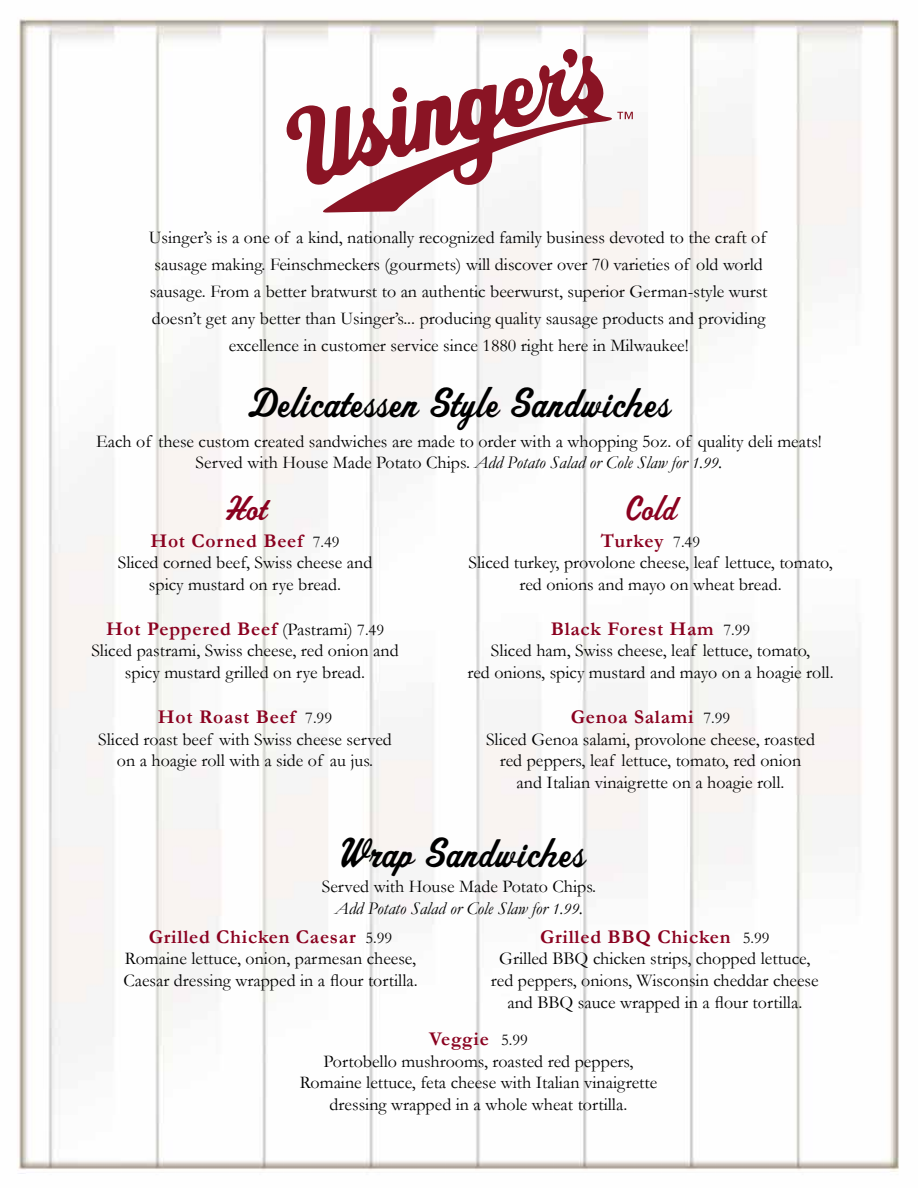
<style>
.page{position:relative;width:918px;height:1188px;background:#fff}
.page>*{position:absolute;margin:0;border:0;box-sizing:border-box;transform-origin:0 0}
.t1{font:43.5px "OPTI Sport Script";color:#000}
.t2{font:36px "OPTI Sport Script";color:#8a011f}
.t3{font:700 19.5px "Garamond";letter-spacing:.04em;color:#8a011f}
.t4{font:18px/21.6px "Garamond";color:#000;text-align:center}
.s1{font-style:italic}
.s2{font-style:italic;font-size:16.5px}
.s3{font-weight:400;font-size:16.5px;color:#000}
.s4{font-weight:400;font-size:18px;color:#000}
</style>
<div class="page">
<img style="left:17px;top:17px;width:882px;height:1157px">
<svg style="left:563px;top:49px;width:14px;height:6px"></svg>
<svg style="left:284px;top:55px;width:330px;height:158px"></svg>
<svg style="left:617px;top:112px;width:16px;height:7px"></svg>
<p class="t4" style="left:149px;top:224px;width:620px;line-height:27px">Usinger’s is a one of a kind, nationally recognized family business devoted to the craft of sausage making. Feinschmeckers (gourmets) will discover over 70 varieties of old world sausage. From a better bratwurst to an authentic beerwurst, superior German-style wurst doesn’t get any better than Usinger’s... producing quality sausage products and providing excellence in customer service since 1880 right here in Milwaukee!</p>
<h1 class="t1" style="left:248px;top:375px;width:424px">Delicatessen Style Sandwiches</h1>
<p class="t4" style="left:96px;top:430px;width:727px">Each of these custom created sandwiches are made to order with a whopping 5oz. of quality deli meats!<br>Served with House Made Potato Chips. <span class="s1">Add Potato Salad or Cole Slaw for</span> <span class="s2">1.99</span><span class="s1">.</span></p>
<h2 class="t2" style="left:224px;top:485px;width:44px">Hot</h2>
<h2 class="t2" style="left:624px;top:485px;width:54px">Cold</h2>
<p class="t3" style="left:150px;top:529px;width:191px">Hot Corned Beef <span class="s3">7.49</span></p>
<p class="t4" style="left:118px;top:551px;width:256px">Sliced corned beef, Swiss cheese and spicy mustard on rye bread.</p>
<p class="t3" style="left:106px;top:617px;width:280px">Hot Peppered Beef <span class="s4">(Pastrami)</span> <span class="s3">7.49</span></p>
<p class="t4" style="left:91px;top:640px;width:309px">Sliced pastrami, Swiss cheese, red onion and spicy mustard grilled on rye bread.</p>
<p class="t3" style="left:158px;top:705px;width:176px">Hot Roast Beef <span class="s3">7.99</span></p>
<p class="t4" style="left:98px;top:728px;width:295px">Sliced roast beef with Swiss cheese served on a hoagie roll with a side of au jus.</p>
<p class="t3" style="left:601px;top:529px;width:101px">Turkey <span class="s3">7.49</span></p>
<p class="t4" style="left:468px;top:551px;width:366px">Sliced turkey, provolone cheese, leaf lettuce, tomato, red onions and mayo on wheat bread.</p>
<p class="t3" style="left:551px;top:617px;width:201px">Black Forest Ham <span class="s3">7.99</span></p>
<p class="t4" style="left:467px;top:640px;width:368px">Sliced ham, Swiss cheese, leaf lettuce, tomato,<br>red onions, spicy mustard and mayo on a hoagie roll.</p>
<p class="t3" style="left:571px;top:705px;width:161px">Genoa Salami <span class="s3">7.99</span></p>
<p class="t4" style="left:486px;top:728px;width:331px">Sliced Genoa salami, provolone cheese, roasted red peppers, leaf lettuce, tomato, red onion and Italian vinaigrette on a hoagie roll.</p>
<h1 class="t1" style="left:333px;top:825px;width:253px">Wrap Sandwiches</h1>
<p class="t4" style="left:322px;top:875px;width:276px">Served with House Made Potato Chips.<br><span class="s1">Add Potato Salad or Cole Slaw for</span> <span class="s2">1.99</span><span class="s1">.</span></p>
<p class="t3" style="left:149px;top:925px;width:245px">Grilled Chicken Caesar <span class="s3">5.99</span></p>
<p class="t4" style="left:123px;top:948px;width:296px;text-align:left">Romaine lettuce, onion, parmesan cheese,<br>Caesar dressing wrapped in a flour tortilla.</p>
<p class="t3" style="left:540px;top:925px;width:231px">Grilled BBQ Chicken <span class="s3">5.99</span></p>
<p class="t4" style="left:491px;top:948px;width:329px">Grilled BBQ chicken strips, chopped lettuce, red peppers, onions, Wisconsin cheddar cheese and BBQ sauce wrapped in a flour tortilla.</p>
<p class="t3" style="left:429px;top:1027px;width:100px">Veggie <span class="s3">5.99</span></p>
<p class="t4" style="left:300px;top:1050px;width:359px">Portobello mushrooms, roasted red peppers,<br>Romaine lettuce, feta cheese with Italian vinaigrette dressing wrapped in a whole wheat tortilla.</p>
</div>
